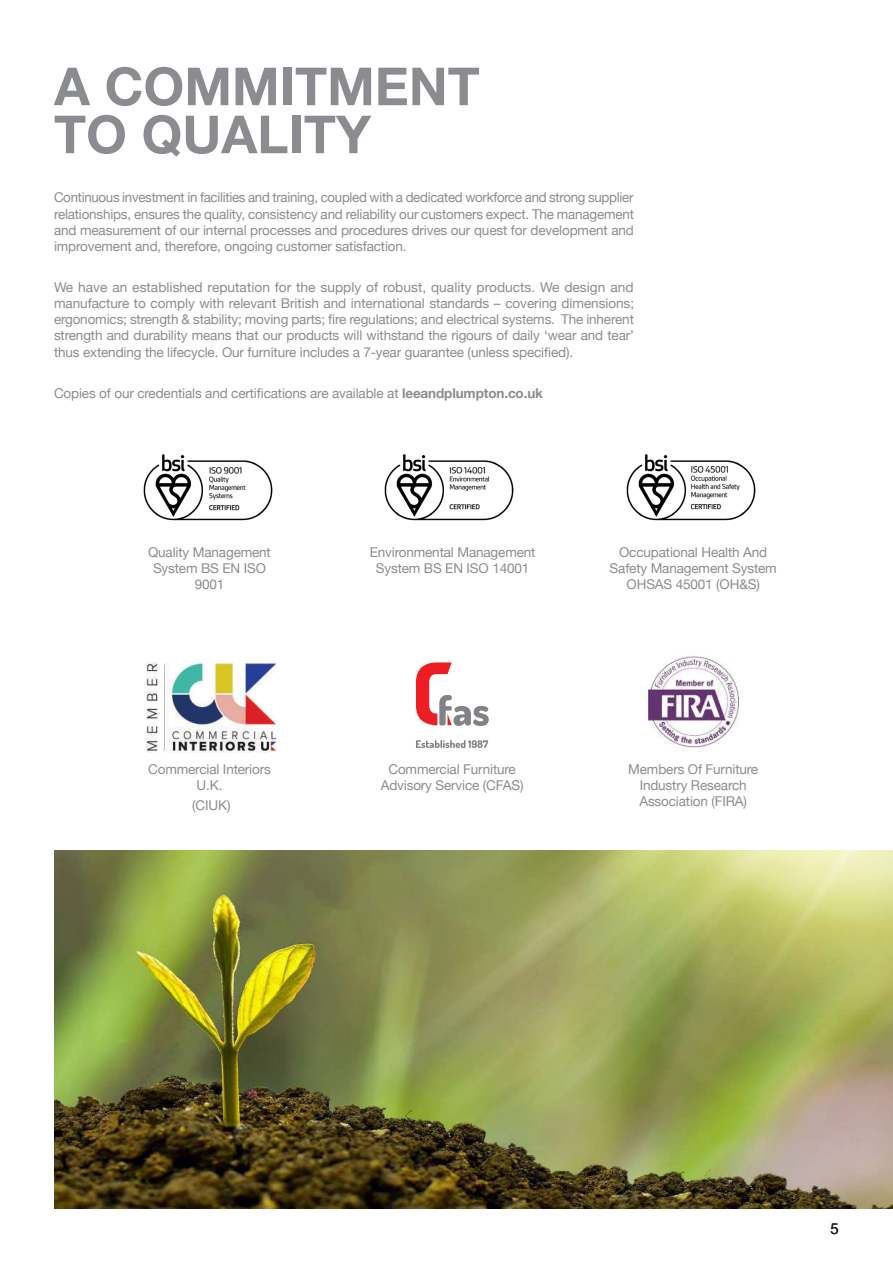
<style>
.page{position:relative;width:893px;height:1263px;background:#fff}
.page>*{position:absolute;margin:0;border:0;box-sizing:border-box;transform-origin:0 0}
.t1{font:700 52.5px/48px "Helvetica Neue";color:#8a8c8f}
.t2{font:15px "Helvetica Neue";color:#231f20}
.t3{font:13.5px/16.2px "Helvetica Neue";letter-spacing:-.01em;color:#8a8c8f;text-align:center}
.s1{font-weight:700}
</style>
<div class="page">
<img style="left:146px;top:662px;width:130px;height:90px">
<svg style="left:416px;top:740px;width:72px;height:8px"></svg>
<svg style="left:416px;top:662px;width:73px;height:64px"></svg>
<img style="left:644px;top:656px;width:95px;height:92px">
<img style="left:54px;top:850px;width:839px;height:359px">
<img style="left:626px;top:454px;width:130px;height:67px">
<img style="left:688px;top:465px;width:53px;height:48px">
<img style="left:385px;top:454px;width:129px;height:67px">
<img style="left:447px;top:465px;width:53px;height:49px">
<img style="left:143px;top:454px;width:130px;height:67px">
<img style="left:205px;top:466px;width:54px;height:48px">
<h1 class="t1" style="left:54px;top:61px;width:427px">A COMMITMENT<br>TO QUALITY</h1>
<p class="t3" style="left:54px;top:189px;width:581px;text-align:justify">Continuous investment in facilities and training, coupled with a dedicated workforce and strong supplier relationships, ensures the quality, consistency and reliability our customers expect. The management and measurement of our internal processes and procedures drives our quest for development and improvement and, therefore, ongoing customer satisfaction.</p>
<p class="t3" style="left:54px;top:279px;width:582px;text-align:justify">We have an established reputation for the supply of robust, quality products. We design and manufacture to comply with relevant British and international standards – covering dimensions; ergonomics; strength &amp; stability; moving parts; fire regulations; and electrical systems. The inherent strength and durability means that our products will withstand the rigours of daily ‘wear and tear’ thus extending the lifecycle. Our furniture includes a 7-year guarantee (unless specified).</p>
<p class="t3" style="left:54px;top:384px;width:490px">Copies of our credentials and certifications are available at <span class="s1">leeandplumpton.co.uk</span></p>
<p class="t3" style="left:148px;top:544px;width:124px">Quality Management<br>System BS EN ISO<br>9001</p>
<p class="t3" style="left:610px;top:544px;width:169px">Occupational Health And<br>Safety Management System<br>OHSAS 45001 (OH&amp;S)</p>
<p class="t3" style="left:370px;top:544px;width:167px">Environmental Management<br>System BS EN ISO 14001</p>
<p class="t3" style="left:148px;top:761px;width:124px">Commercial Interiors<br>U.K.</p>
<p class="t3" style="left:192px;top:797px;width:40px">(CIUK)</p>
<p class="t3" style="left:381px;top:761px;width:144px">Commercial Furniture<br>Advisory Service (CFAS)</p>
<p class="t3" style="left:628px;top:760px;width:131px">Members Of Furniture<br>Industry Research<br>Association (FIRA)</p>
<p class="t2" style="left:831px;top:1219px;width:10px">5</p>
</div>
